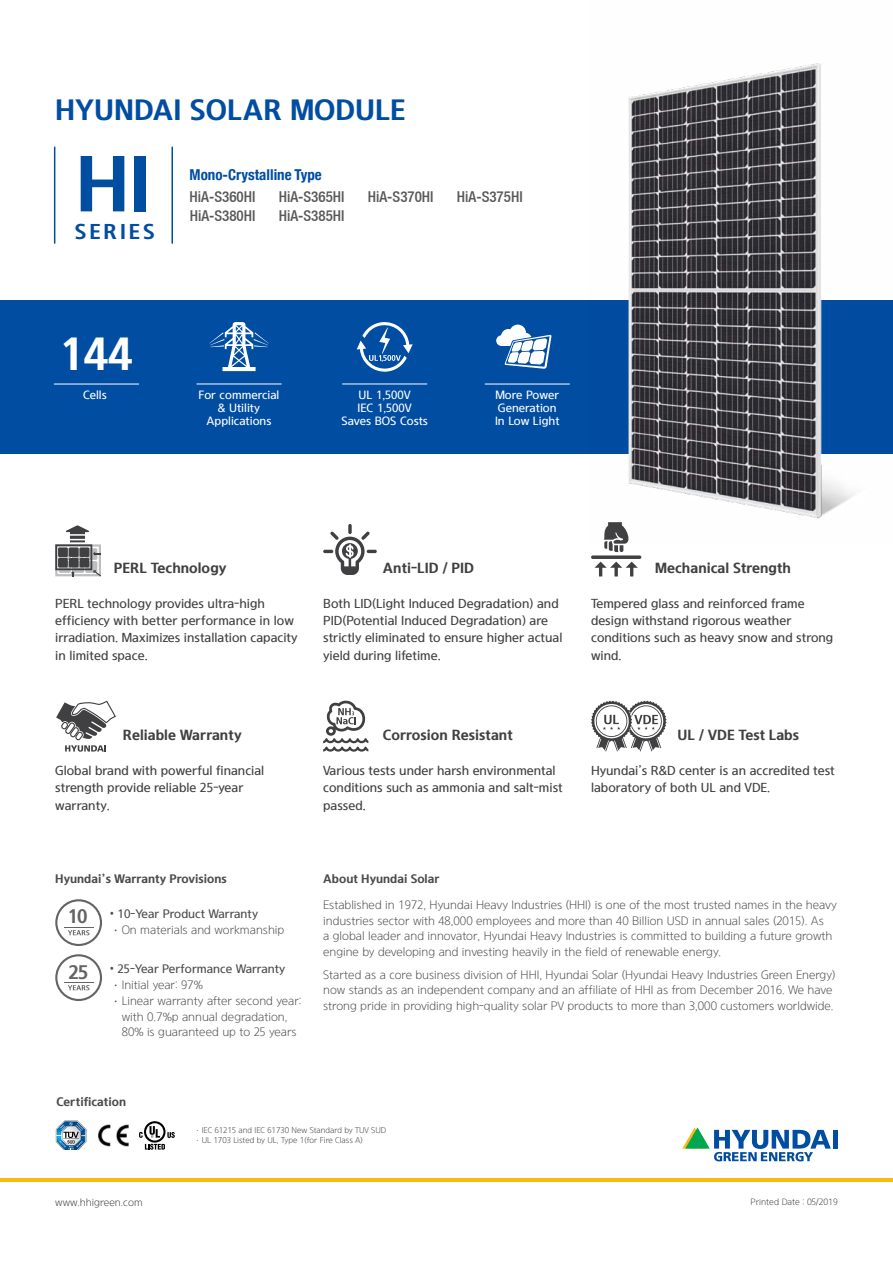
<style>
.page{position:relative;width:893px;height:1263px;background:#fff}
.page>*{position:absolute;margin:0;border:0;box-sizing:border-box;transform-origin:0 0}
.t1{font:76.8px "HYUNDAI Bold";color:#014da2}
.t2{font:45px "HYUNDAI Bold";color:#fff}
.t3{font:28.5px "HYUNDAI Bold";color:#014da2}
.t4{font:20.85px "HYUNDAI Bold";letter-spacing:.14em;color:#014da2}
.t5{font:19.05px "HYUNDAI Bold";color:#626466}
.t6{font:500 condensed 15px "Helvetica Neue";color:#58585b}
.t7{font:700 condensed 15px "Helvetica Neue";color:#014da2}
.t8{font:14.25px "HYUNDAI Bold";color:#404042}
.t9{font:12.75px/17.2px "HYUNDAI Medium";color:#404042}
.t10{font:12px/15.8px "HYUNDAI Light";color:#4c4c4e}
.t11{font:12px "HYUNDAI Bold";color:#4c4c4e}
.t12{font:12px "HYUNDAI Medium";color:#4c4c4e}
.t13{font:11.7px/12.8px "HYUNDAI Medium";color:#fff;text-align:center}
.t14{font:10.5px "HYUNDAI Light";color:#404042}
.t15{font:9px "HYUNDAI Light";color:#404042}
.t16{font:8.25px/9.9px "HYUNDAI Light";color:#404042}
.s1{font-family:"HYUNDAI Light"}
.s2{font-family:"HYUNDAI Medium"}
.s3{font-family:"HYUNDAI Bold";font-size:19.05px;color:#626466}
</style>
<div class="page">
<div style="left:833px;top:1130px;width:5px;height:18px;background:#014da2"></div>
<svg style="left:682px;top:1127px;width:149px;height:34px"></svg>
<hr style="left:0;top:1178px;width:893px;height:3px;background:#fdb812">
<hr style="left:171px;top:147px;width:2px;height:97px;background:#014da2">
<hr style="left:54px;top:147px;width:1px;height:97px;background:#014da2">
<div style="left:0;top:300px;width:893px;height:153px;background:#014da2"></div>
<img style="left:590px;top:63px;width:303px;height:478px">
<svg style="left:209px;top:322px;width:60px;height:49px"></svg>
<hr style="left:196px;top:384px;width:86px;height:1px;background:#fff">
<hr style="left:485px;top:384px;width:85px;height:1px;background:#fff">
<svg style="left:496px;top:325px;width:56px;height:44px"></svg>
<hr style="left:342px;top:384px;width:85px;height:1px;background:#fff">
<svg style="left:357px;top:322px;width:56px;height:50px"></svg>
<svg style="left:55px;top:525px;width:46px;height:51px"></svg>
<svg style="left:348px;top:524px;width:4px;height:10px"></svg>
<svg style="left:323px;top:531px;width:54px;height:44px"></svg>
<svg style="left:56px;top:700px;width:60px;height:52px"></svg>
<svg style="left:591px;top:701px;width:76px;height:51px"></svg>
<svg style="left:591px;top:555px;width:50px;height:4px"></svg>
<svg style="left:594px;top:562px;width:44px;height:14px"></svg>
<svg style="left:604px;top:522px;width:24px;height:30px"></svg>
<svg style="left:323px;top:700px;width:46px;height:52px"></svg>
<img style="left:98px;top:1125px;width:31px;height:22px">
<svg style="left:56px;top:1121px;width:31px;height:29px"></svg>
<svg style="left:139px;top:1121px;width:36px;height:29px"></svg>
<hr style="left:54px;top:384px;width:85px;height:1px;background:#fff">
<svg style="left:55px;top:899px;width:47px;height:47px"></svg>
<svg style="left:55px;top:954px;width:47px;height:47px"></svg>
<h3 class="t3" style="left:55px;top:92px;width:352px">HYUNDAI SOLAR MODULE</h3>
<h1 class="t1" style="left:76px;top:136px;width:77px">HI</h1>
<h3 class="t4" style="left:75px;top:219px;width:81px">SERIES</h3>
<p class="t7" style="left:190px;top:166px;width:134px">Mono-Crystalline Type</p>
<p class="t6" style="left:190px;top:187px;width:67px">HiA-S360HI</p>
<p class="t6" style="left:279px;top:187px;width:67px">HiA-S365HI</p>
<p class="t6" style="left:368px;top:187px;width:67px">HiA-S370HI</p>
<p class="t6" style="left:457px;top:187px;width:67px">HiA-S375HI</p>
<p class="t6" style="left:190px;top:206px;width:67px">HiA-S380HI</p>
<p class="t6" style="left:279px;top:206px;width:67px">HiA-S385HI</p>
<h2 class="t2" style="left:60px;top:326px;width:75px">144</h2>
<p class="t13" style="left:83px;top:389px;width:25px">Cells</p>
<p class="t13" style="left:199px;top:389px;width:82px">For commercial &amp; Utility<br>Applications</p>
<p class="t13" style="left:495px;top:389px;width:66px;text-align:left">More Power<br>Generation<br>In Low Light</p>
<p class="t13" style="left:341px;top:389px;width:88px">UL 1,500V<br>IEC 1,500V<br>Saves BOS Costs</p>
<p class="t8" style="left:114px;top:559px;width:114px">PERL Technology</p>
<p class="t8" style="left:383px;top:559px;width:92px">Anti-LID / PID</p>
<p class="t8" style="left:655px;top:559px;width:137px">Mechanical Strength</p>
<p class="t9" style="left:55px;top:594px;width:244px">PERL technology provides ultra-high efficiency with better performance in low irradiation. Maximizes installation capacity in limited space.</p>
<p class="t9" style="left:323px;top:594px;width:241px">Both LID(Light Induced Degradation) and PID(Potential Induced Degradation) are strictly eliminated to ensure higher actual yield during lifetime.</p>
<p class="t9" style="left:591px;top:594px;width:244px">Tempered glass and reinforced frame design withstand rigorous weather conditions such as heavy snow and strong wind.</p>
<p class="t8" style="left:123px;top:726px;width:120px">Reliable Warranty</p>
<p class="t8" style="left:383px;top:726px;width:131px">Corrosion Resistant</p>
<p class="t8" style="left:677px;top:726px;width:123px">UL / VDE Test Labs</p>
<p class="t9" style="left:55px;top:762px;width:211px">Global brand with powerful financial strength provide reliable 25-year warranty.</p>
<p class="t9" style="left:323px;top:762px;width:241px">Various tests under harsh environmental conditions such as ammonia and salt-mist passed.</p>
<p class="t9" style="left:591px;top:762px;width:245px">Hyundai’s R&amp;D center is an accredited test laboratory of both UL and VDE.</p>
<p class="t11" style="left:55px;top:871px;width:173px">Hyundai’s Warranty Provisions</p>
<h3 class="t5" style="left:68px;top:905px;width:21px">10</h3>
<p class="t12" style="left:110px;top:907px;width:150px"><span class="s1">•</span> 10-Year Product Warranty</p>
<p class="t10" style="left:110px;top:922px;width:176px"><span class="s2">·</span>On materials and workmanship</p>
<p class="t12" style="left:69px;top:962px;width:218px"><span class="s3">25</span> <span class="s1">•</span> 25-Year Performance Warranty</p>
<p class="t10" style="left:110px;top:977px;width:95px"><span class="s2">·</span>Initial year: 97%</p>
<p class="t10" style="left:110px;top:993px;width:193px"><span class="s2">·</span>Linear warranty after second year:</p>
<p class="t10" style="left:122px;top:1008px;width:167px">with 0.7%p annual degradation,</p>
<p class="t10" style="left:122px;top:1024px;width:176px">80% is guaranteed up to 25 years</p>
<p class="t11" style="left:323px;top:871px;width:118px">About Hyundai Solar</p>
<p class="t10" style="left:323px;top:896px;width:515px">Established in 1972, Hyundai Heavy Industries (HHI) is one of the most trusted names in the heavy industries sector with 48,000 employees and more than 40 Billion USD in annual sales (2015). As<br>a global leader and innovator, Hyundai Heavy Industries is committed to building a future growth engine by developing and investing heavily in the field of renewable energy.</p>
<p class="t10" style="left:323px;top:966px;width:514px">Started as a core business division of HHI, Hyundai Solar (Hyundai Heavy Industries Green Energy) now stands as an independent company and an affiliate of HHI as from December 2016. We have strong pride in providing high-quality solar PV products to more than 3,000 customers worldwide.</p>
<p class="t11" style="left:56px;top:1094px;width:71px">Certification</p>
<p class="t16" style="left:193px;top:1125px;width:194px">·IEC 61215 and IEC 61730 New Standard by TUV SUD ·UL 1703 Listed by UL, Type 1(for Fire Class A)</p>
<p class="t14" style="left:55px;top:1196px;width:89px">www.hhigreen.com</p>
<p class="t15" style="left:750px;top:1197px;width:89px">Printed Date : 05/2019</p>
</div>
